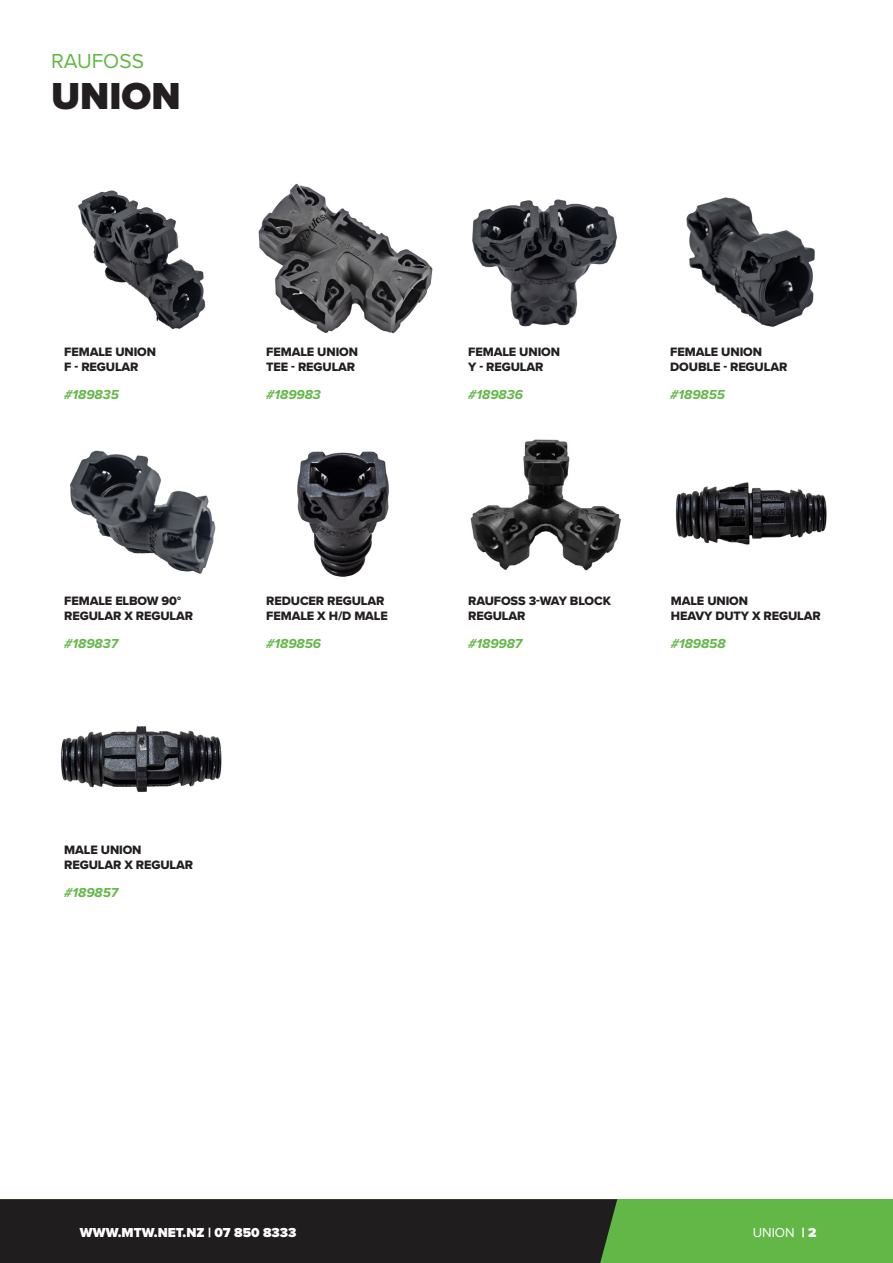
<style>
.page{position:relative;width:893px;height:1263px;background:#fff}
.page>*{position:absolute;margin:0;border:0;box-sizing:border-box;transform-origin:0 0}
.t1{font:900 39px "Proxima Nova";color:#231f20}
.t2{font:21px "Proxima Nova";color:#62b746}
.t3{font:italic 700 13.5px "Proxima Nova";color:#62b746}
.t4{font:900 13.5px "Proxima Nova";color:#fff}
.t5{font:13.5px "Proxima Nova";color:#fff}
.t6{font:12.6px/15.1px "Proxima Nova Extrabld";letter-spacing:-.01em;color:#231f20}
.s1{font-weight:900}
</style>
<div class="page">
<img style="left:78px;top:190px;width:128px;height:139px">
<img style="left:70px;top:450px;width:146px;height:124px">
<img style="left:472px;top:199px;width:145px;height:128px">
<img style="left:675px;top:482px;width:152px;height:63px">
<img style="left:258px;top:183px;width:175px;height:150px">
<img style="left:297px;top:451px;width:92px;height:126px">
<img style="left:686px;top:197px;width:129px;height:130px">
<img style="left:60px;top:726px;width:162px;height:66px">
<div style="left:0;top:1199px;width:893px;height:64px;background:#62b746"></div>
<div style="left:0;top:1199px;width:617px;height:64px;background:#201d1e"></div>
<img style="left:470px;top:439px;width:151px;height:132px">
<p class="t2" style="left:51px;top:45px;width:94px">RAUFOSS</p>
<p class="t1" style="left:51px;top:66px;width:131px">UNION</p>
<p class="t6" style="left:64px;top:344px;width:93px">FEMALE UNION</p>
<p class="t6" style="left:64px;top:359px;width:76px">F - REGULAR</p>
<p class="t3" style="left:64px;top:385px;width:56px">#189835</p>
<p class="t6" style="left:266px;top:344px;width:93px">FEMALE UNION</p>
<p class="t6" style="left:266px;top:359px;width:90px">TEE - REGULAR</p>
<p class="t3" style="left:266px;top:385px;width:56px">#189983</p>
<p class="t6" style="left:64px;top:593px;width:118px">FEMALE ELBOW 90°</p>
<p class="t6" style="left:64px;top:608px;width:130px">REGULAR X REGULAR</p>
<p class="t3" style="left:64px;top:633px;width:55px">#189837</p>
<p class="t6" style="left:266px;top:593px;width:123px">REDUCER REGULAR<br>FEMALE X H/D MALE</p>
<p class="t3" style="left:266px;top:633px;width:56px">#189856</p>
<p class="t6" style="left:64px;top:842px;width:79px">MALE UNION</p>
<p class="t6" style="left:64px;top:857px;width:130px">REGULAR X REGULAR</p>
<p class="t3" style="left:64px;top:882px;width:56px">#189857</p>
<p class="t6" style="left:468px;top:344px;width:93px">FEMALE UNION</p>
<p class="t6" style="left:468px;top:359px;width:77px">Y - REGULAR</p>
<p class="t3" style="left:468px;top:385px;width:56px">#189836</p>
<p class="t6" style="left:670px;top:344px;width:93px">FEMALE UNION</p>
<p class="t6" style="left:670px;top:359px;width:119px">DOUBLE - REGULAR</p>
<p class="t3" style="left:670px;top:385px;width:56px">#189855</p>
<p class="t6" style="left:468px;top:593px;width:144px">RAUFOSS 3-WAY BLOCK<br>REGULAR</p>
<p class="t3" style="left:468px;top:634px;width:56px">#189987</p>
<p class="t6" style="left:671px;top:593px;width:79px">MALE UNION</p>
<p class="t6" style="left:671px;top:608px;width:151px">HEAVY DUTY X REGULAR</p>
<p class="t3" style="left:671px;top:633px;width:56px">#189858</p>
<p class="t4" style="left:80px;top:1222px;width:218px">WWW.MTW.NET.NZ | 07 850 8333</p>
<p class="t5" style="left:753px;top:1222px;width:65px">UNION <span class="s1">| 2</span></p>
</div>
